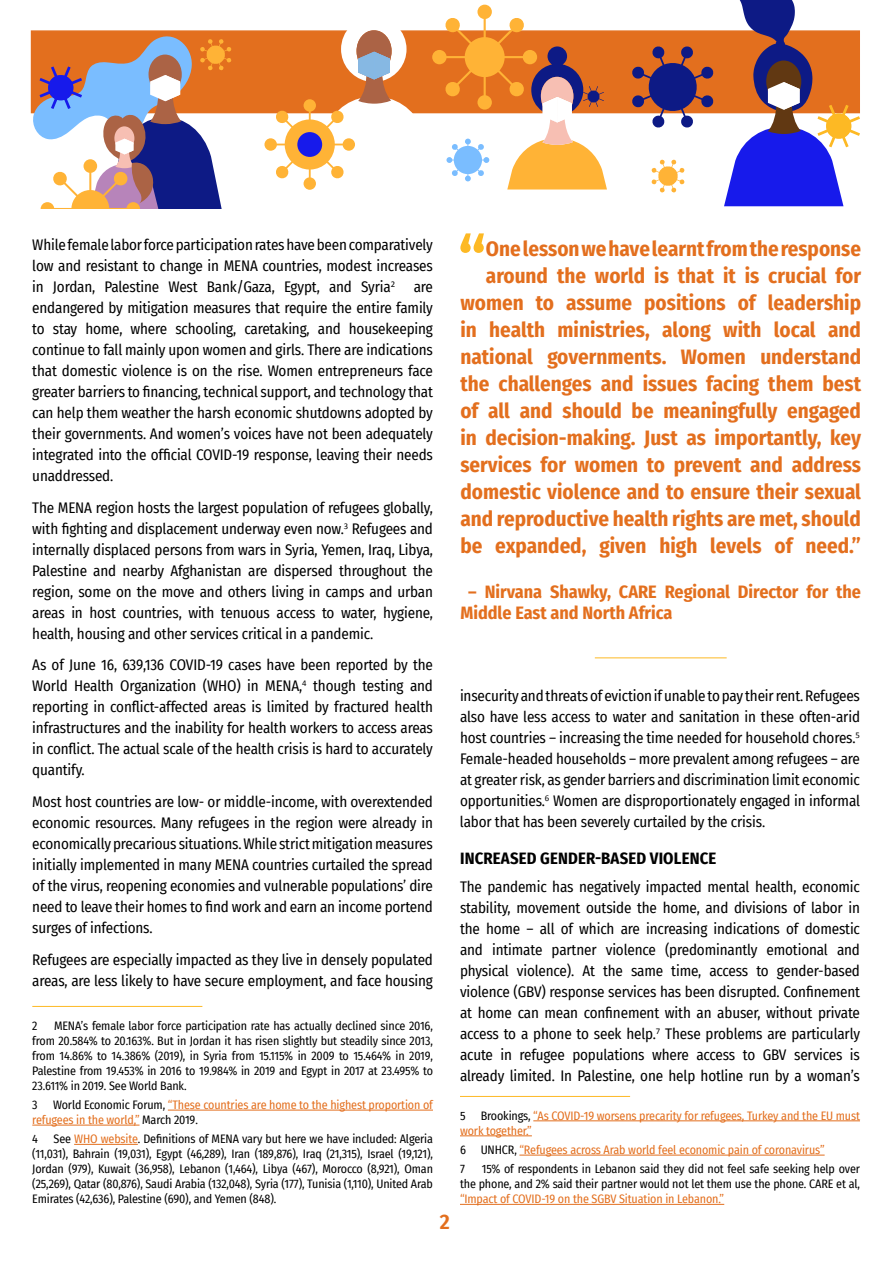
<style>
.page{position:relative;width:893px;height:1263px;background:#fff}
.page>*{position:absolute;margin:0;border:0;box-sizing:border-box;transform-origin:0 0}
.t1{font:700 64.2px "Fira Sans Condensed";color:#fdb924}
.t2{font:700 21px/27px "Fira Sans Condensed";color:#e36f1e;text-align:right}
.t3{font:600 21px "Fira Sans Condensed";color:#e36f1e;scale:1.04 1}
.t4{font:700 18px/21px "Fira Sans Condensed";color:#e36f1e}
.t5{font:700 16.5px "Fira Sans Condensed";letter-spacing:.01em;color:#000}
.t6{font:15px/21px "Fira Sans Condensed";letter-spacing:-.01em;color:#000;text-align:justify}
.t7{font:12px/15px "Fira Sans Condensed";letter-spacing:-.01em;color:#000;text-align:justify}
.t8{font:12px/15px "Fira Sans Condensed";letter-spacing:-.01em;color:#e36f1e}
.s1{color:#000}
.s2{color:#e36f1e}
</style>
<div class="page">
<div style="left:31px;top:30px;width:829px;height:83px;background:#e36f1e;border:2px solid #e36f1e"></div>
<svg style="left:31px;top:30px;width:201px;height:179px"></svg>
<svg style="left:264px;top:30px;width:158px;height:160px"></svg>
<div style="left:297px;top:132px;width:25px;height:25px;background:#171aeb;border-radius:50%"></div>
<svg style="left:631px;top:0;width:229px;height:206px"></svg>
<div style="left:827px;top:114px;width:24px;height:24px;background:#fdb924;border-radius:50%"></div>
<div style="left:826px;top:113px;width:25px;height:26px;border:2px solid #fdb924;border-radius:50%"></div>
<svg style="left:432px;top:5px;width:175px;height:184px"></svg>
<hr style="left:32px;top:1006px;width:170px;height:1px;background:#fdb924">
<hr style="left:168px;top:1110px;width:265px;height:1px;background:#e36f1e">
<hr style="left:32px;top:1125px;width:108px;height:1px;background:#e36f1e">
<hr style="left:74px;top:1144px;width:64px;height:1px;background:#e36f1e">
<hr style="left:460px;top:1096px;width:170px;height:1px;background:#fdb924">
<hr style="left:533px;top:1120px;width:327px;height:1px;background:#e36f1e">
<hr style="left:460px;top:1135px;width:72px;height:1px;background:#e36f1e">
<hr style="left:519px;top:1155px;width:306px;height:1px;background:#e36f1e">
<hr style="left:460px;top:1204px;width:264px;height:1px;background:#e36f1e">
<hr style="left:595px;top:657px;width:132px;height:1px;background:#fdb924">
<p class="t6" style="left:32px;top:234px;width:402px">While female labor force participation rates have been comparatively low and resistant to change in MENA countries, modest increases in Jordan, Palestine West Bank/Gaza, Egypt, and Syria<sup>2</sup> are endangered by mitigation measures that require the entire family to stay home, where schooling, caretaking, and housekeeping continue to fall mainly upon women and girls. There are indications that domestic violence is on the rise. Women entrepreneurs face greater barriers to financing, technical support, and technology that can help them weather the harsh economic shutdowns adopted by their governments. And women’s voices have not been adequately integrated into the official COVID-19 response, leaving their needs unaddressed.</p>
<p class="t6" style="left:32px;top:497px;width:402px">The MENA region hosts the largest population of refugees globally, with fighting and displacement underway even now.<sup>3</sup> Refugees and internally displaced persons from wars in Syria, Yemen, Iraq, Libya, Palestine and nearby Afghanistan are dispersed throughout the region, some on the move and others living in camps and urban areas in host countries, with tenuous access to water, hygiene, health, housing and other services critical in a pandemic.</p>
<p class="t6" style="left:32px;top:654px;width:402px">As of June 16, 639,136 COVID-19 cases have been reported by the World Health Organization (WHO) in MENA,<sup>4</sup> though testing and reporting in conflict-affected areas is limited by fractured health infrastructures and the inability for health workers to access areas in conflict. The actual scale of the health crisis is hard to accurately quantify.</p>
<p class="t6" style="left:32px;top:791px;width:402px">Most host countries are low- or middle-income, with overextended economic resources. Many refugees in the region were already in economically precarious situations. While strict mitigation measures initially implemented in many MENA countries curtailed the spread of the virus, reopening economies and vulnerable populations’ dire need to leave their homes to find work and earn an income portend surges of infections.</p>
<p class="t6" style="left:32px;top:948px;width:402px">Refugees are especially impacted as they live in densely populated areas, are less likely to have secure employment, and face housing</p>
<p class="t7" style="left:32px;top:1018px;width:7px">2</p>
<p class="t7" style="left:32px;top:1018px;width:402px;text-indent:22px">MENA’s female labor force participation rate has actually declined since 2016, from 20.584% to 20.163%. But in Jordan it has risen slightly but steadily since 2013, from 14.86% to 14.386% (2019), in Syria from 15.115% in 2009 to 15.464% in 2019, Palestine from 19.453% in 2016 to 19.984% in 2019 and Egypt in 2017 at 23.495% to 23.611% in 2019. See World Bank.</p>
<p class="t7" style="left:32px;top:1097px;width:7px">3</p>
<p class="t8" style="left:32px;top:1097px;width:402px;text-indent:21px"><span class="s1">World Economic Forum,</span> “These countries are home to the highest proportion of refugees in the world,” <span class="s1">March 2019.</span></p>
<p class="t7" style="left:32px;top:1131px;width:7px">4</p>
<p class="t7" style="left:32px;top:1131px;width:402px;text-indent:21px">See <span class="s2">WHO website</span>. Definitions of MENA vary but here we have included: Algeria (11,031), Bahrain (19,031), Egypt (46,289), Iran (189,876), Iraq (21,315), Israel (19,121), Jordan (979), Kuwait (36,958), Lebanon (1,464), Libya (467), Morocco (8,921), Oman (25,269), Qatar (80,876), Saudi Arabia (132,048), Syria (177), Tunisia (1,110), United Arab Emirates (42,636), Palestine (690), and Yemen (848).</p>
<h2 class="t3" style="left:440px;top:1204px;width:11px">2</h2>
<h1 class="t1" style="left:458px;top:207px;width:29px">“</h1>
<p class="t2" style="left:460px;top:233px;width:402px">One lesson we have learnt from the response around the world is that it is crucial for women to assume positions of leadership in health ministries, along with local and national governments. Women understand the challenges and issues facing them best of all and should be meaningfully engaged in decision-making. Just as importantly, key services for women to prevent and address domestic violence and to ensure their sexual and reproductive health rights are met, should be expanded, given high levels of need.”</p>
<p class="t4" style="left:460px;top:580px;width:402px;text-indent:8px">– Nirvana Shawky, CARE Regional Director for the<br>Middle East and North Africa</p>
<p class="t6" style="left:460px;top:685px;width:402px">insecurity and threats of eviction if unable to pay their rent. Refugees also have less access to water and sanitation in these often-arid host countries – increasing the time needed for household chores.<sup>5<br></sup>Female-headed households – more prevalent among refugees – are at greater risk, as gender barriers and discrimination limit economic opportunities.<sup>6</sup> Women are disproportionately engaged in informal labor that has been severely curtailed by the crisis.</p>
<p class="t5" style="left:460px;top:845px;width:258px">INCREASED GENDER-BASED VIOLENCE</p>
<p class="t6" style="left:460px;top:876px;width:402px">The pandemic has negatively impacted mental health, economic stability, movement outside the home, and divisions of labor in the home – all of which are increasing indications of domestic and intimate partner violence (predominantly emotional and physical violence). At the same time, access to gender-based violence (GBV) response services has been disrupted. Confinement at home can mean confinement with an abuser, without private access to a phone to seek help.<sup>7</sup> These problems are particularly acute in refugee populations where access to GBV services is already limited. In Palestine, one help hotline run by a woman’s</p>
<p class="t7" style="left:460px;top:1108px;width:7px">5</p>
<p class="t8" style="left:460px;top:1108px;width:401px;text-indent:21px"><span class="s1">Brookings,</span> “As COVID-19 worsens precarity for refugees, Turkey and the EU must work together.”</p>
<p class="t8" style="left:460px;top:1140px;width:366px;line-height:19.2px"><span class="s1">6 UNHCR,</span> “Refugees across Arab world feel economic pain of coronavirus”<br><span class="s1">7</span></p>
<p class="t7" style="left:460px;top:1161px;width:401px;text-align:right">15% of respondents in Lebanon said they did not feel safe seeking help over<br>the phone, and 2% said their partner would not let them use the phone. CARE et al,</p>
<p class="t8" style="left:460px;top:1191px;width:266px">“Impact of COVID-19 on the SGBV Situation in Lebanon.”</p>
</div>
